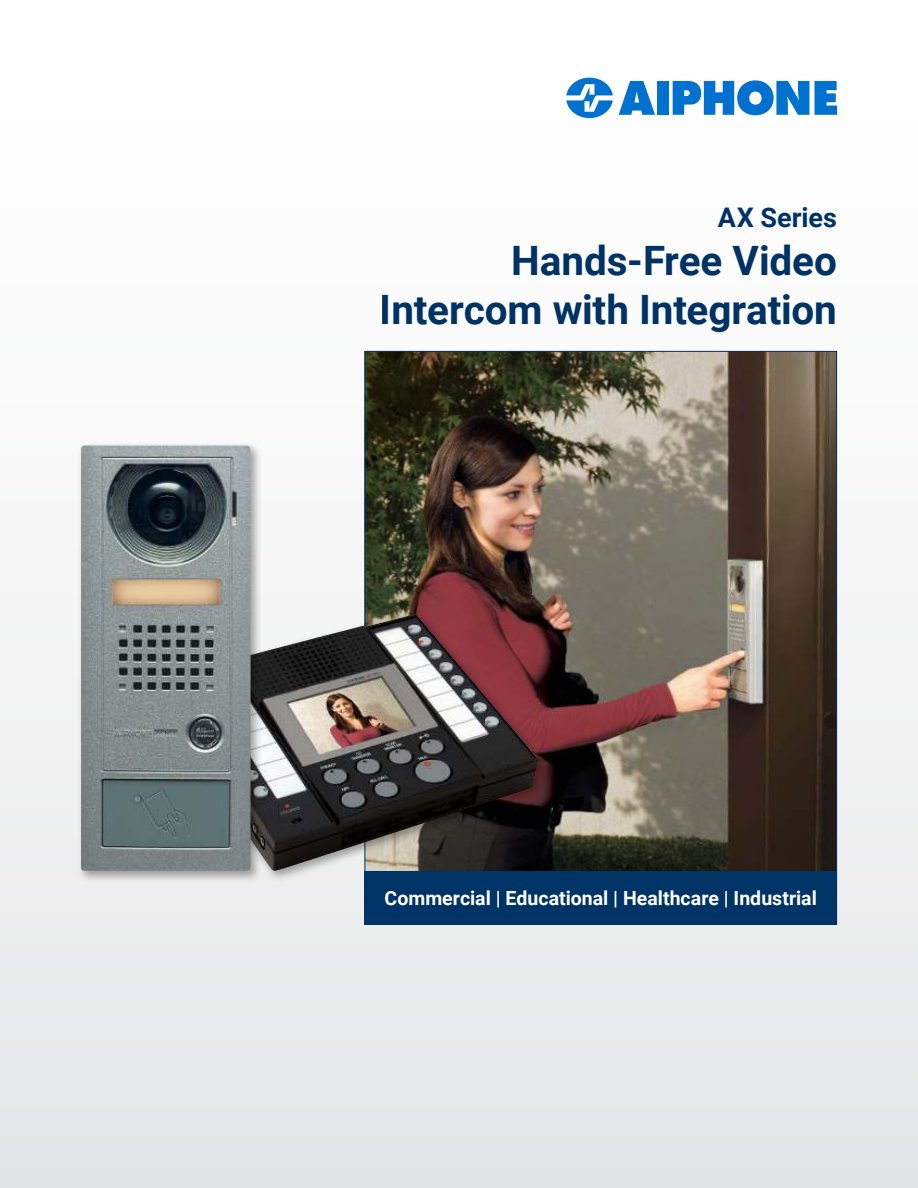
<style>
.page{position:relative;width:918px;height:1188px;background:#fff}
.page>*{position:absolute;margin:0;border:0;box-sizing:border-box;transform-origin:0 0}
.t1{font:700 40.5px/48.6px "Roboto";letter-spacing:-.005em;color:#036;text-align:right}
.t2{font:700 27px "Roboto";color:#036}
.t3{font:700 19.5px "Roboto";color:#fff}
</style>
<div class="page">
<div style="left:0;top:0;width:918px;height:1188px;background:linear-gradient(to bottom,#fff,#e5e6e7)"></div>
<img style="left:364px;top:351px;width:471px;height:545px">
<div style="left:170px;top:610px;width:380px;height:272px;background:#000;opacity:.36"></div>
<img style="left:262px;top:614px;width:276px;height:257px">
<div style="left:77px;top:441px;width:185px;height:442px;background:#000;opacity:.36"></div>
<img style="left:81px;top:445px;width:170px;height:426px">
<svg style="left:566px;top:78px;width:47px;height:40px"></svg>
<svg style="left:619px;top:81px;width:36px;height:34px"></svg>
<div style="left:657px;top:81px;width:12px;height:34px;background:#0071ce"></div>
<svg style="left:673px;top:80px;width:136px;height:35px"></svg>
<svg style="left:815px;top:81px;width:22px;height:34px"></svg>
<div style="left:365px;top:871px;width:472px;height:54px;background:#036"></div>
<h2 class="t2" style="left:718px;top:206px;width:121px">AX Series</h2>
<h1 class="t1" style="left:380px;top:240px;width:459px">Hands‑Free Video<br>Intercom with Integration</h1>
<p class="t3" style="left:385px;top:890px;width:434px">Commercial | Educational | Healthcare | Industrial</p>
</div>
